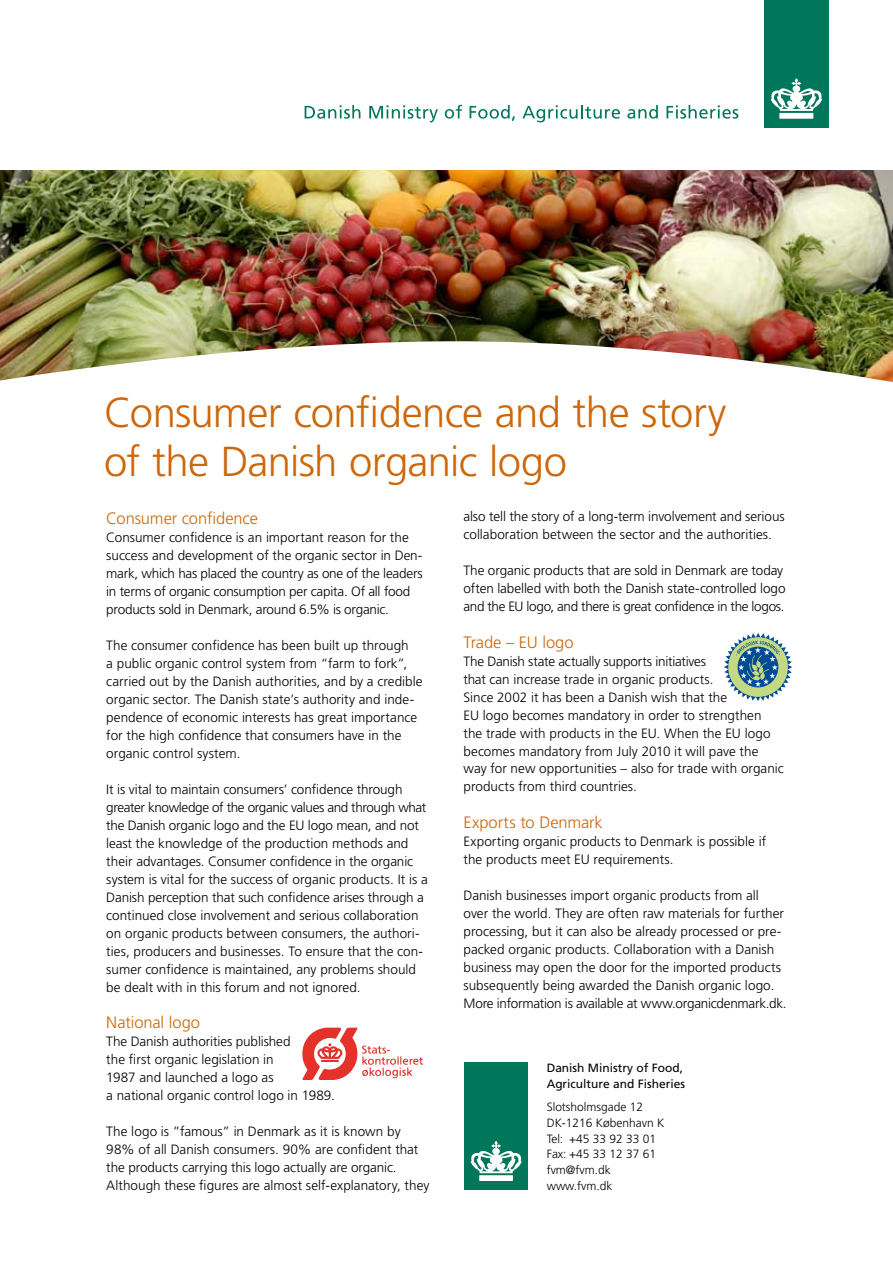
<style>
.page{position:relative;width:893px;height:1263px;background:#fff}
.page>*{position:absolute;margin:0;border:0;box-sizing:border-box;transform-origin:0 0}
.t1{font:300 41.85px/49.3px "Frutiger";letter-spacing:-.015em;color:#cd6709}
.t2{font:300 16.5px "Frutiger";letter-spacing:-.005em;color:#cd6709}
.t3{font:300 13.5px/18px "Frutiger";color:#000}
.t4{font:300 12px/15.8px "Frutiger";color:#000}
.t5{font:12px/15.8px "Frutiger";color:#000}
</style>
<div class="page">
<img style="left:0;top:170px;width:893px;height:170px">
<img style="left:0;top:340px;width:893px;height:42px">
<svg style="left:302px;top:1027px;width:121px;height:53px"></svg>
<svg style="left:724px;top:633px;width:68px;height:68px"></svg>
<div style="left:464px;top:1062px;width:64px;height:127px;background:#00765a"></div>
<svg style="left:470px;top:1141px;width:52px;height:40px"></svg>
<div style="left:764px;top:0;width:64px;height:128px;background:#00765a"></div>
<svg style="left:770px;top:78px;width:53px;height:41px"></svg>
<svg style="left:305px;top:105px;width:55px;height:14px"></svg>
<svg style="left:369px;top:105px;width:69px;height:17px"></svg>
<svg style="left:445px;top:105px;width:17px;height:14px"></svg>
<svg style="left:470px;top:105px;width:45px;height:16px"></svg>
<svg style="left:522px;top:105px;width:98px;height:17px"></svg>
<svg style="left:627px;top:105px;width:31px;height:14px"></svg>
<svg style="left:667px;top:105px;width:71px;height:14px"></svg>
<h1 class="t1" style="left:104px;top:388px;width:624px">Consumer confidence and the story of the Danish organic logo</h1>
<p class="t2" style="left:106px;top:509px;width:153px">Consumer confidence</p>
<p class="t3" style="left:106px;top:528px;width:318px">Consumer confidence is an important reason for the success and development of the organic sector in Den&shy;mark, which has placed the country as one of the leaders in terms of organic consumption per capita. Of all food products sold in Denmark, around 6.5% is organic.</p>
<p class="t3" style="left:106px;top:636px;width:318px">The consumer confidence has been built up through<br>a public organic control system from “farm to fork”, carried out by the Danish authorities, and by a credible organic sector. The Danish state’s authority and inde&shy;pendence of economic interests has great importance for the high confidence that consumers have in the organic control system.</p>
<p class="t3" style="left:106px;top:780px;width:323px">It is vital to maintain consumers’ confidence through greater knowledge of the organic values and through what the Danish organic logo and the EU logo mean, and not least the knowledge of the production methods and their advantages. Consumer confidence in the organic system is vital for the success of organic products. It is a Danish perception that such confidence arises through a continued close involvement and serious collaboration on organic products between consumers, the authori&shy;ties, producers and businesses. To ensure that the con&shy;sumer confidence is maintained, any problems should be dealt with in this forum and not ignored.</p>
<p class="t2" style="left:106px;top:1013px;width:95px">National logo</p>
<p class="t3" style="left:106px;top:1032px;width:230px">The Danish authorities published<br>the first organic legislation in<br>1987 and launched a logo as<br>a national organic control logo in 1989.</p>
<p class="t3" style="left:106px;top:1122px;width:325px">The logo is ”famous” in Denmark as it is known by 98% of all Danish consumers. 90% are confident that the products carrying this logo actually are organic.<br>Although these figures are almost self-explanatory, they</p>
<p class="t3" style="left:463px;top:508px;width:323px">also tell the story of a long-term involvement and serious collaboration between the sector and the authorities.</p>
<p class="t3" style="left:463px;top:562px;width:324px">The organic products that are sold in Denmark are today often labelled with both the Danish state-controlled logo and the EU logo, and there is great confidence in the logos.</p>
<p class="t2" style="left:463px;top:632px;width:112px">Trade – EU logo</p>
<p class="t3" style="left:463px;top:652px;width:322px">The Danish state actually supports initiatives<br>that can increase trade in organic products.<br>Since 2002 it has been a Danish wish that the<br>EU logo becomes mandatory in order to strengthen<br>the trade with products in the EU. When the EU logo becomes mandatory from July 2010 it will pave the way for new opportunities – also for trade with organic products from third countries.</p>
<p class="t2" style="left:463px;top:812px;width:141px">Exports to Denmark</p>
<p class="t3" style="left:463px;top:832px;width:304px">Exporting organic products to Denmark is possible if the products meet EU requirements.</p>
<p class="t3" style="left:463px;top:886px;width:325px">Danish businesses import organic products from all over the world. They are often raw materials for further processing, but it can also be already processed or pre&shy;packed organic products. Collaboration with a Danish business may open the door for the imported products subsequently being awarded the Danish organic logo.<br>More information is available at www.organicdenmark.dk.</p>
<p class="t5" style="left:547px;top:1060px;width:140px">Danish Ministry of Food,<br>Agriculture and Fisheries</p>
<p class="t4" style="left:547px;top:1099px;width:119px">Slotsholmsgade 12<br>DK-1216 København K<br>Tel: +45 33 92 33 01<br>Fax: +45 33 12 37 61 fvm@fvm.dk www.fvm.dk</p>
</div>
